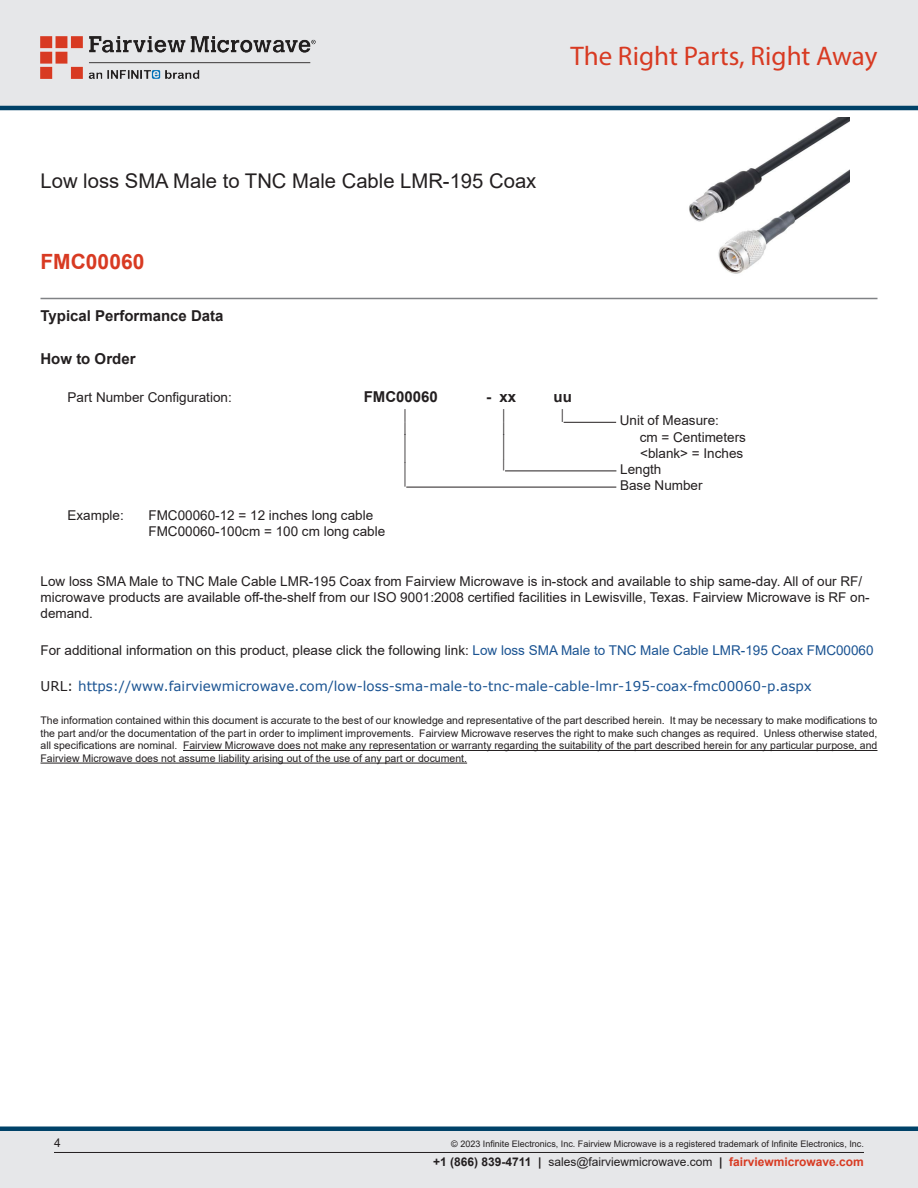
<style>
.page{position:relative;width:918px;height:1188px;background:#fff}
.page>*{position:absolute;margin:0;border:0;box-sizing:border-box;transform-origin:0 0}
.Specs_Para{font:30px "Arial";color:#231f20;scale:.33 1}
.t1{font:27px "Myriad Pro";color:#d83a22}
.Specs_Para-2{font:26.85px "Arial";color:#231f20;scale:.37 1}
.Specs_Para-3{font:25.8px "Arial";color:#231f20;scale:.39 1}
.Branded_Part_No{font:700 21px "Arial";color:#d83a22}
.Web_Description_Para{font:20.25px "Arial";color:#231f20}
.Head1{font:700 15px "Arial";color:#231f20}
.Specs_Para-4{font:700 15px "Arial";color:#231f20}
.Specs_Para-5{font:700 15px "Arial";color:#231f20;scale:1.04 1}
.Web_Description_Para-2{font:13.5px/16.2px "Arial";color:#231f20}
.Specs_Para-6{font:13.5px "Arial";color:#231f20}
.URL_para{font:13.5px "Verdana";color:#1a5392}
.Specs_Para-7{font:13.5px "Arial";color:#231f20;scale:.75 1}
.t2{font:12px "Arial";color:#231f20}
.Specs_Para-8{font:11.25px "Arial";color:#231f20;scale:.86 1}
.t3{font:10.5px/12.6px "Arial";color:#231f20;text-align:justify}
.Copyright_disclaimer{font:9px "Arial";color:#231f20}
.s1{color:#1a5392}
.s2{color:#231f20}
.s3{font-weight:700}
.s4{font-weight:700;color:#d83a22}
</style>
<div class="page">
<div style="left:0;top:1131px;width:918px;height:57px;background:#e6e7e9"></div>
<div style="left:0;top:1126px;width:918px;height:5px;background:#004268"></div>
<div style="left:0;top:0;width:918px;height:108px;background:#e6e7e9"></div>
<hr style="left:0;top:106px;width:918px;height:4px;background:#004268">
<img style="left:40px;top:36px;width:276px;height:42px">
<hr style="left:54px;top:1152px;width:810px;height:1px;background:#231f20">
<hr style="left:40px;top:298px;width:838px;height:1px;background:#808285">
<img style="left:689px;top:117px;width:160px;height:157px">
<hr style="left:564px;top:422px;width:52px;height:1px;background:#231f20">
<hr style="left:505px;top:470px;width:111px;height:1px;background:#231f20">
<hr style="left:406px;top:487px;width:210px;height:1px;background:#231f20">
<hr style="left:183px;top:750px;width:694px;height:1px;background:#231f20">
<hr style="left:40px;top:763px;width:427px;height:1px;background:#231f20">
<h2 class="t1" style="left:571px;top:39px;width:308px">The Right Parts, Right Away</h2>
<h1 class="Web_Description_Para" style="left:40px;top:167px;width:497px">Low loss SMA Male to TNC Male Cable LMR-195 Coax</h1>
<p class="Branded_Part_No" style="left:40px;top:247px;width:105px">FMC00060</p>
<p class="Head1" style="left:40px;top:306px;width:185px">Typical Performance Data</p>
<p class="Head1" style="left:40px;top:348px;width:97px">How to Order</p>
<p class="Specs_Para-6" style="left:68px;top:388px;width:166px">Part Number Configuration:</p>
<p class="Specs_Para-4" style="left:364px;top:387px;width:76px">FMC00060</p>
<p class="Specs_Para-5" style="left:486px;top:387px;width:31px">- xx</p>
<p class="Specs_Para-4" style="left:554px;top:387px;width:20px">uu</p>
<p class="Specs_Para-7" style="left:404px;top:405px;width:5px">|</p>
<p class="Specs_Para-7" style="left:503px;top:405px;width:5px">|</p>
<p class="Specs_Para-7" style="left:561px;top:405px;width:5px">|</p>
<p class="Specs_Para-6" style="left:620px;top:411px;width:101px">Unit of Measure:</p>
<p class="Specs_Para-7" style="left:404px;top:418px;width:5px">|</p>
<p class="Specs_Para-7" style="left:503px;top:418px;width:5px">|</p>
<p class="Specs_Para-6" style="left:640px;top:428px;width:108px">cm = Centimeters</p>
<p class="Specs_Para" style="left:404px;top:425px;width:9px">|</p>
<p class="Specs_Para-2" style="left:503px;top:426px;width:9px">|</p>
<p class="Specs_Para-6" style="left:640px;top:444px;width:105px">&lt;blank&gt; = Inches</p>
<p class="Specs_Para-8" style="left:503px;top:457px;width:4px">|</p>
<p class="Specs_Para-6" style="left:620px;top:460px;width:43px">Length</p>
<p class="Specs_Para-3" style="left:404px;top:454px;width:8px">|</p>
<p class="Specs_Para-6" style="left:620px;top:476px;width:84px">Base Number</p>
<p class="Specs_Para-6" style="left:68px;top:506px;width:58px">Example:</p>
<p class="Specs_Para-6" style="left:148px;top:506px;width:226px">FMC00060-12 = 12 inches long cable</p>
<p class="Specs_Para-6" style="left:148px;top:522px;width:238px">FMC00060-100cm = 100 cm long cable</p>
<h1 class="Web_Description_Para-2" style="left:40px;top:573px;width:831px">Low loss SMA Male to TNC Male Cable LMR-195 Coax from Fairview Microwave is in-stock and available to ship same-day. All of our RF/ microwave products are available off-the-shelf from our ISO 9001:2008 certified facilities in Lewisville, Texas. Fairview Microwave is RF on&shy;demand.</h1>
<h1 class="Web_Description_Para-2" style="left:40px;top:642px;width:835px">For additional information on this product, please click the following link: <span class="s1">Low loss SMA Male to TNC Male Cable LMR-195 Coax FMC00060</span></h1>
<p class="URL_para" style="left:40px;top:677px;width:773px"><span class="s2">URL:</span> https://www.fairviewmicrowave.com/low-loss-sma-male-to-tnc-male-cable-lmr-195-coax-fmc00060-p.aspx</p>
<p class="t3" style="left:40px;top:714px;width:838px">The information contained within this document is accurate to the best of our knowledge and representative of the part described herein. It may be necessary to make modifications to the part and/or the documentation of the part in order to impliment improvements. Fairview Microwave reserves the right to make such changes as required. Unless otherwise stated, all specifications are nominal. Fairview Microwave does not make any representation or warranty regarding the suitability of the part described herein for any particular purpose, and Fairview Microwave does not assume liability arising out of the use of any part or document.</p>
<p class="t2" style="left:54px;top:1135px;width:8px">4</p>
<p class="Copyright_disclaimer" style="left:451px;top:1138px;width:414px">© 2023 Infinite Electronics, Inc. Fairview Microwave is a registered trademark of Infinite Electronics, Inc.</p>
<p class="t2" style="left:433px;top:1153px;width:432px"><span class="s3">+1 (866) 839-4711 |</span> sales@fairviewmicrowave.com <span class="s3">|</span> <span class="s4">fairviewmicrowave.com</span></p>
</div>
